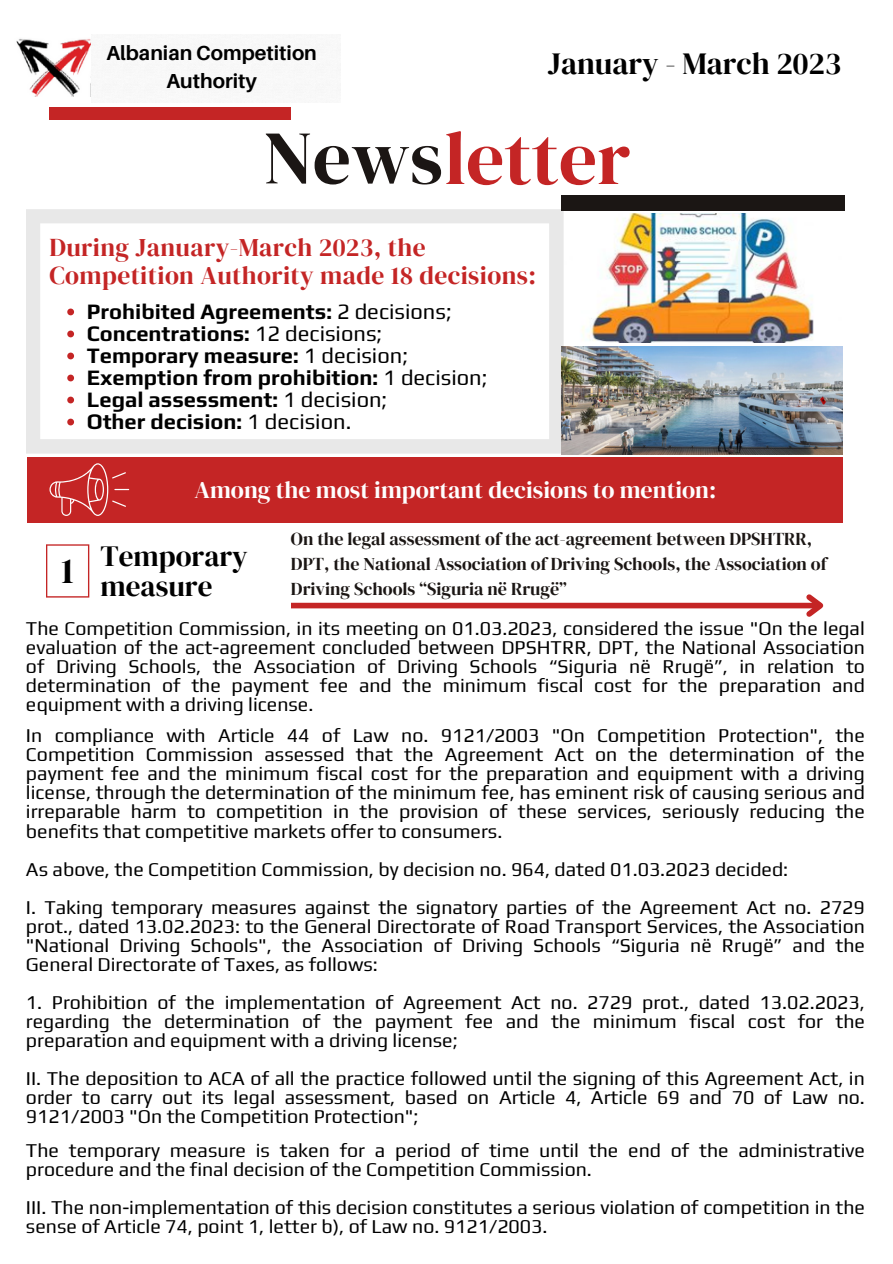
<style>
.page{position:relative;width:893px;height:1264px;background:#fff}
.page>*{position:absolute;margin:0;border:0;box-sizing:border-box;transform-origin:0 0}
.t1{font:75.45px "DM Serif Display";color:#c42525}
.t2{font:36.3px "DM Serif Display";color:#000}
.t3{font:30.9px "DM Serif Display";color:#000}
.t4{font:29.1px/29.2px "DM Serif Display";color:#000}
.t5{font:25.5px/27.9px "DM Serif Display";letter-spacing:.015em;color:#c42525}
.t6{font:24px "DM Serif Display";color:#fefefe}
.t7{font:700 21.9px "Play";color:#000}
.t8{font:700 20.25px/27.6px "Aileron";color:#000;text-align:center}
.t9{font:19.5px/19px "Play";color:#000;text-align:justify}
.t10{font:18px/24.8px "DM Serif Display";color:#1b1614}
.s1{color:#1b1614}
.s2{font-weight:400}
</style>
<div class="page">
<div style="left:49px;top:107px;width:242px;height:13px;background:#c42525"></div>
<svg style="left:26px;top:209px;width:537px;height:244px"></svg>
<div style="left:561px;top:195px;width:283px;height:15px;background:#1b1614"></div>
<div style="left:27px;top:457px;width:816px;height:65px;background:#c42525"></div>
<svg style="left:49px;top:463px;width:80px;height:53px"></svg>
<div style="left:291px;top:602px;width:529px;height:6px;background:#c42525"></div>
<svg style="left:801px;top:594px;width:23px;height:23px"></svg>
<svg style="left:67px;top:308px;width:7px;height:7px"></svg>
<svg style="left:67px;top:330px;width:7px;height:7px"></svg>
<svg style="left:67px;top:352px;width:7px;height:7px"></svg>
<svg style="left:67px;top:374px;width:7px;height:7px"></svg>
<svg style="left:67px;top:396px;width:7px;height:7px"></svg>
<svg style="left:67px;top:418px;width:7px;height:7px"></svg>
<svg style="left:46px;top:544px;width:43px;height:53px"></svg>
<img style="left:561px;top:346px;width:281px;height:108px">
<img style="left:582px;top:213px;width:232px;height:129px">
<img style="left:16px;top:38px;width:75px;height:58px">
<p class="t8" style="left:106px;top:39px;width:212px">Albanian Competition<br>Authority</p>
<p class="t3" style="left:547px;top:42px;width:295px">January - March 2023</p>
<p class="t1" style="left:263px;top:106px;width:368px"><span class="s1">News</span>letter</p>
<p class="t5" style="left:49px;top:233px;width:488px">During January-March 2023, the<br>Competition Authority made 18 decisions:</p>
<p class="t7" style="left:87px;top:298px;width:366px">Prohibited Agreements: <span class="s2">2 decisions;</span></p>
<h4 class="t7" style="left:87px;top:320px;width:297px">Concentrations: <span class="s2">12 decisions;</span></h4>
<h2 class="t7" style="left:87px;top:342px;width:323px">Temporary measure: <span class="s2">1 decision;</span></h2>
<h1 class="t7" style="left:87px;top:364px;width:402px">Exemption from prohibition: <span class="s2">1 decision;</span></h1>
<h1 class="t7" style="left:87px;top:386px;width:302px">Legal assessment: <span class="s2">1 decision;</span></h1>
<p class="t7" style="left:87px;top:408px;width:266px">Other decision: <span class="s2">1 decision.</span></p>
<p class="t2" style="left:61px;top:545px;width:14px">1</p>
<p class="t6" style="left:194px;top:473px;width:523px">Among the most important decisions to mention:</p>
<p class="t4" style="left:100px;top:541px;width:149px">Temporary measure</p>
<h3 class="t10" style="left:291px;top:526px;width:537px">On the legal assessment of the act-agreement between DPSHTRR,<br>DPT, the National Association of Driving Schools, the Association of<br>Driving Schools “Siguria në Rrugë”</h3>
<h3 class="t9" style="left:26px;top:619px;width:840px">The Competition Commission, in its meeting on 01.03.2023, considered the issue "On the legal evaluation of the act-agreement concluded between DPSHTRR, DPT, the National Association of Driving Schools, the Association of Driving Schools “Siguria në Rrugë”, in relation to determination of the payment fee and the minimum fiscal cost for the preparation and equipment with a driving license.</h3>
<p class="t9" style="left:26px;top:726px;width:840px">In compliance with Article 44 of Law no. 9121/2003 "On Competition Protection", the Competition Commission assessed that the Agreement Act on the determination of the payment fee and the minimum fiscal cost for the preparation and equipment with a driving license, through the determination of the minimum fee, has eminent risk of causing serious and irreparable harm to competition in the provision of these services, seriously reducing the benefits that competitive markets offer to consumers.</p>
<h2 class="t9" style="left:26px;top:859px;width:763px">As above, the Competition Commission, by decision no. 964, dated 01.03.2023 decided:</h2>
<p class="t9" style="left:26px;top:897px;width:840px">I. Taking temporary measures against the signatory parties of the Agreement Act no. 2729 prot., dated 13.02.2023: to the General Directorate of Road Transport Services, the Association "National Driving Schools", the Association of Driving Schools “Siguria në Rrugë” and the General Directorate of Taxes, as follows:</p>
<p class="t9" style="left:26px;top:992px;width:840px">1. Prohibition of the implementation of Agreement Act no. 2729 prot., dated 13.02.2023, regarding the determination of the payment fee and the minimum fiscal cost for the preparation and equipment with a driving license;</p>
<p class="t9" style="left:26px;top:1068px;width:840px">II. The deposition to ACA of all the practice followed until the signing of this Agreement Act, in order to carry out its legal assessment, based on Article 4, Article 69 and 70 of Law no.<br>9121/2003 "On the Competition Protection";</p>
<p class="t9" style="left:26px;top:1140px;width:840px">The temporary measure is taken for a period of time until the end of the administrative procedure and the final decision of the Competition Commission.</p>
<p class="t9" style="left:26px;top:1197px;width:840px">III. The non-implementation of this decision constitutes a serious violation of competition in the sense of Article 74, point 1, letter b), of Law no. 9121/2003.</p>
</div>
